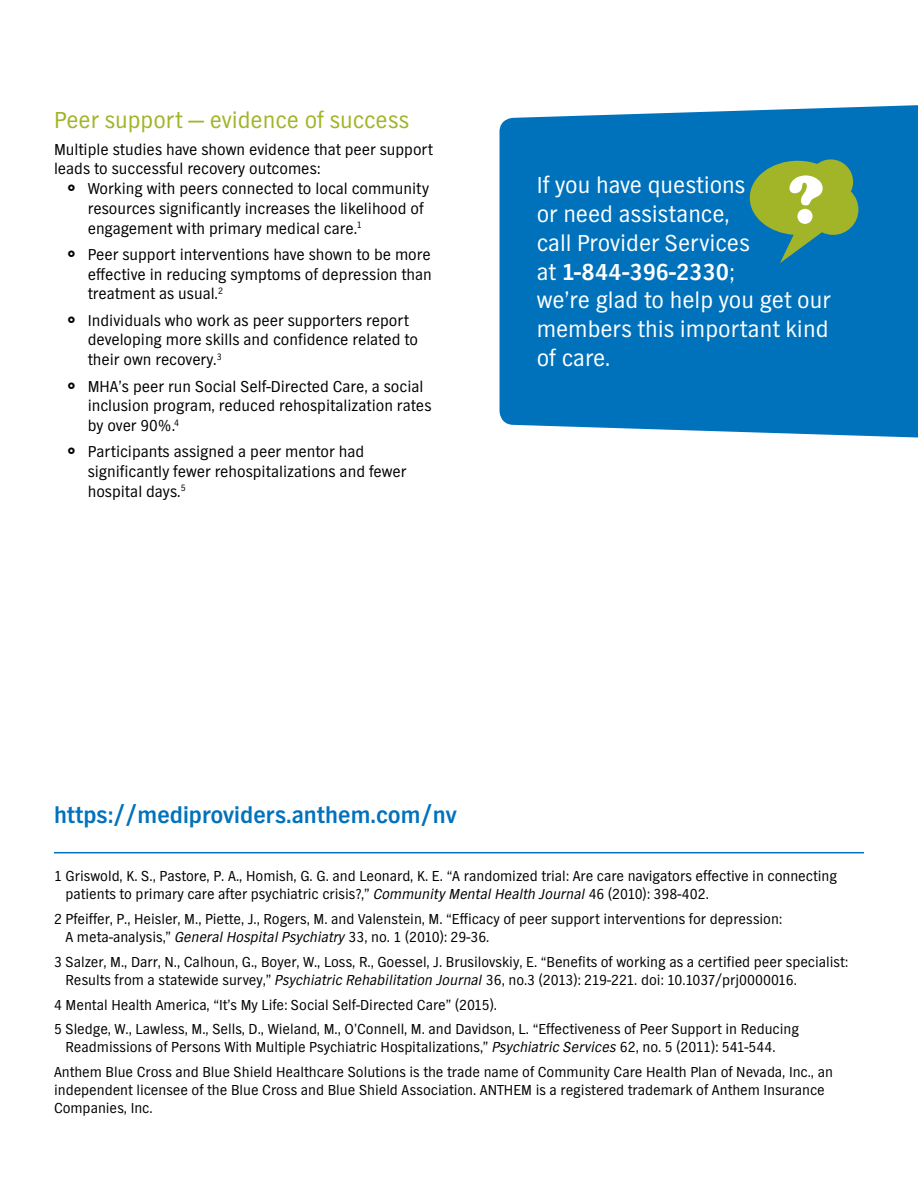
<style>
.page{position:relative;width:918px;height:1188px;background:#fff}
.page>*{position:absolute;margin:0;border:0;box-sizing:border-box;transform-origin:0 0}
.t1{font:24px/28.8px "TV Nord EF";color:#fff}
.t2{font:700 24px "TV Nord EF";color:#0072bc}
.t3{font:24px "TV Nord EF";color:#a2b427}
.t4{font:16.35px/19.6px "TV Nord EF";color:#000}
.t5{font:15px/18px "TV Nord EF";color:#000}
.s1{font-weight:700}
.s2{font-style:italic}
</style>
<div class="page">
<hr style="left:54px;top:852px;width:810px;height:1px;background:#0072bc">
<div style="left:500px;top:105px;width:418px;height:333px;background:#0072bc"></div>
<svg style="left:750px;top:159px;width:108px;height:104px;background:#6da16b"></svg>
<h1 class="t3" style="left:54px;top:107px;width:357px">Peer support — evidence of success</h1>
<p class="t4" style="left:54px;top:139px;width:381px">Multiple studies have shown evidence that peer support leads to successful recovery outcomes:</p>
<p class="t4" style="left:88px;top:179px;width:343px">Working with peers connected to local community resources significantly increases the likelihood of engagement with primary medical care.<sup>1</sup></p>
<p class="t4" style="left:88px;top:245px;width:346px;text-align:justify">Peer support interventions have shown to be more effective in reducing symptoms of depression than treatment as usual.<sup>2</sup></p>
<p class="t4" style="left:88px;top:310px;width:332px">Individuals who work as peer supporters report developing more skills and confidence related to their own recovery.<sup>3</sup></p>
<p class="t4" style="left:88px;top:376px;width:345px">MHA’s peer run Social Self-Directed Care, a social inclusion program, reduced rehospitalization rates by over 90%.<sup>4</sup></p>
<p class="t4" style="left:88px;top:442px;width:320px">Participants assigned a peer mentor had significantly fewer rehospitalizations and fewer hospital days.<sup>5</sup></p>
<h1 class="t1" style="left:537px;top:171px;width:296px">If you have questions<br>or need assistance,<br>call Provider Services<br>at <span class="s1">1-844-396-2330</span>;<br>we’re glad to help you get our members this important kind of care.</h1>
<h1 class="t2" style="left:54px;top:802px;width:404px">https://mediproviders.anthem.com/nv</h1>
<p class="t5" style="left:66px;top:867px;width:773px;text-indent:-12px">1 Griswold, K. S., Pastore, P. A., Homish, G. G. and Leonard, K. E. “A randomized trial: Are care navigators effective in connecting patients to primary care after psychiatric crisis?,” <span class="s2">Community Mental Health Journal</span> 46 (2010): 398-402.</p>
<p class="t5" style="left:66px;top:910px;width:718px;text-indent:-12px">2 Pfeiffer, P., Heisler, M., Piette, J., Rogers, M. and Valenstein, M. “Efficacy of peer support interventions for depression:<br>A meta-analysis,” <span class="s2">General Hospital Psychiatry</span> 33, no. 1 (2010): 29-36.</p>
<p class="t5" style="left:66px;top:953px;width:784px;text-indent:-12px">3 Salzer, M., Darr, N., Calhoun, G., Boyer, W., Loss, R., Goessel, J. Brusilovskiy, E. “Benefits of working as a certified peer specialist:<br>Results from a statewide survey,” <span class="s2">Psychiatric Rehabilitation Journal</span> 36, no.3 (2013): 219-221. doi: 10.1037/prj0000016.</p>
<p class="t5" style="left:54px;top:992px;width:747px;line-height:24.8px">4 Mental Health America, “It’s My Life: Social Self-Directed Care” (2015).<br>5 Sledge, W., Lawless, M., Sells, D., Wieland, M., O’Connell, M. and Davidson, L. “Effectiveness of Peer Support in Reducing</p>
<p class="t5" style="left:54px;top:1035px;width:780px;line-height:24.8px;text-indent:12px">Readmissions of Persons With Multiple Psychiatric Hospitalizations,” <span class="s2">Psychiatric Services</span> 62, no. 5 (2011): 541-544.<br>Anthem Blue Cross and Blue Shield Healthcare Solutions is the trade name of Community Care Health Plan of Nevada, Inc., an</p>
<p class="t5" style="left:54px;top:1081px;width:772px">independent licensee of the Blue Cross and Blue Shield Association. ANTHEM is a registered trademark of Anthem Insurance<br>Companies, Inc.</p>
</div>
